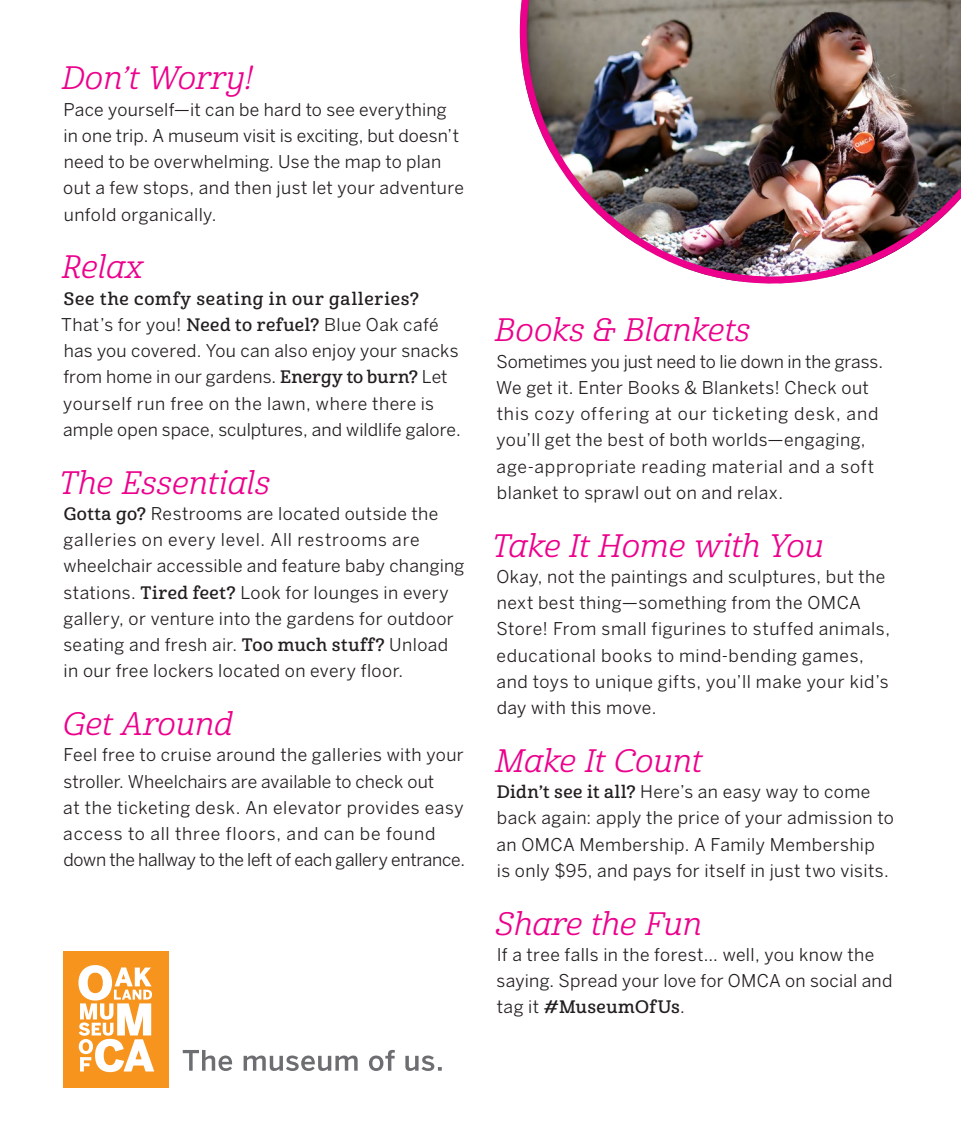
<style>
.page{position:relative;width:961px;height:1134px;background:#fff}
.page>*{position:absolute;margin:0;border:0;box-sizing:border-box;transform-origin:0 0}
.t1{font:31.5px "Cabrito Nor Reg It";color:#ec008c}
.t2{font:17.5px/26.2px "Benton Sans";letter-spacing:.02em;color:#231f20}
.t3{font:17.5px "Cabrito Nor Dem";letter-spacing:.045em;color:#231f20}
.s1{font-family:"Cabrito Nor Dem"}
.s2{font-family:"Benton Sans"}
</style>
<div class="page">
<img style="left:520px;top:0;width:441px;height:284px">
<div style="left:63px;top:951px;width:105px;height:137px;background:#f7941e"></div>
<svg style="left:78px;top:965px;width:76px;height:107px"></svg>
<svg style="left:183px;top:1050px;width:259px;height:21px"></svg>
<h1 class="t1" style="left:61px;top:59px;width:193px">Don’t Worry!</h1>
<p class="t2" style="left:63px;top:96px;width:402px">Pace yourself—it can be hard to see everything in one trip. A museum visit is exciting, but doesn’t need to be overwhelming. Use the map to plan out a few stops, and then just let your adventure unfold organically.</p>
<h1 class="t1" style="left:61px;top:248px;width:83px">Relax</h1>
<p class="t3" style="left:64px;top:288px;width:357px">See the comfy seating in our galleries?</p>
<p class="t2" style="left:61px;top:311px;width:401px">That’s for you! <span class="s1">Need to refuel?</span> B lue Oak café has you covered. You can also enjoy your snacks from home in our gardens. <span class="s1">Energy to burn?</span> Let yourself run free on the lawn, where there is ample open space, sculptures, and wildlife galore.</p>
<h1 class="t1" style="left:58px;top:463px;width:212px">The Essentials</h1>
<p class="t2" style="left:63px;top:500px;width:402px"><span class="s1">Gotta go?</span> Restrooms are located outside the galleries on every level. All restrooms are wheelchair accessible and feature baby changing stations. <span class="s1">Tired feet?</span> Look for lounges in every gallery, or venture into the gardens for outdoor seating and fresh air. <span class="s1">Too much stuff?</span> Unload in our free lockers located on every floor.</p>
<h1 class="t1" style="left:62px;top:705px;width:171px">Get Around</h1>
<p class="t2" style="left:63px;top:742px;width:403px">Feel free to cruise around the galleries with your stroller. Wheelchairs are available to check out<br>at the ticketing desk. An elevator provides easy access to all three floors, and can be found down the hallway to the left of each gallery entrance.</p>
<h1 class="t1" style="left:495px;top:311px;width:256px">Books &amp; Blankets</h1>
<p class="t2" style="left:496px;top:348px;width:388px">Sometimes you just need to lie down in the grass.<br>We get it. Enter Books &amp; B lankets! Check out this cozy offering at our ticketing desk, and you’ll get the best of both worlds—engaging, age-appropriate reading material and a soft blanket to sprawl out on and relax.</p>
<h1 class="t1" style="left:492px;top:526px;width:333px">Take It Home with You</h1>
<p class="t2" style="left:496px;top:563px;width:395px">Okay, not the paintings and sculptures, but the next best thing—something from the OMCA Store! From small figurines to stuffed animals, educational books to mind-bending games, and toys to unique gifts, you’ll make your kid’s day with this move.</p>
<h1 class="t1" style="left:495px;top:742px;width:208px">Make It Count</h1>
<p class="t2" style="left:496px;top:778px;width:399px"><span class="s1">Didn’t see it all?</span> H ere’s an easy way to come back again: apply the price of your admission to an OMCA Membership. A Family Membership<br>is only $95, and pays for itself in just two visits.</p>
<h1 class="t1" style="left:495px;top:904px;width:208px">Share the Fun</h1>
<p class="t2" style="left:497px;top:941px;width:397px">If a tree falls in the forest… well, you know the saying. Spread your love for OMCA on social and</p>
<p class="t3" style="left:497px;top:996px;width:190px"><span class="s2">tag it</span> #MuseumOfUs<span class="s2">.</span></p>
</div>
